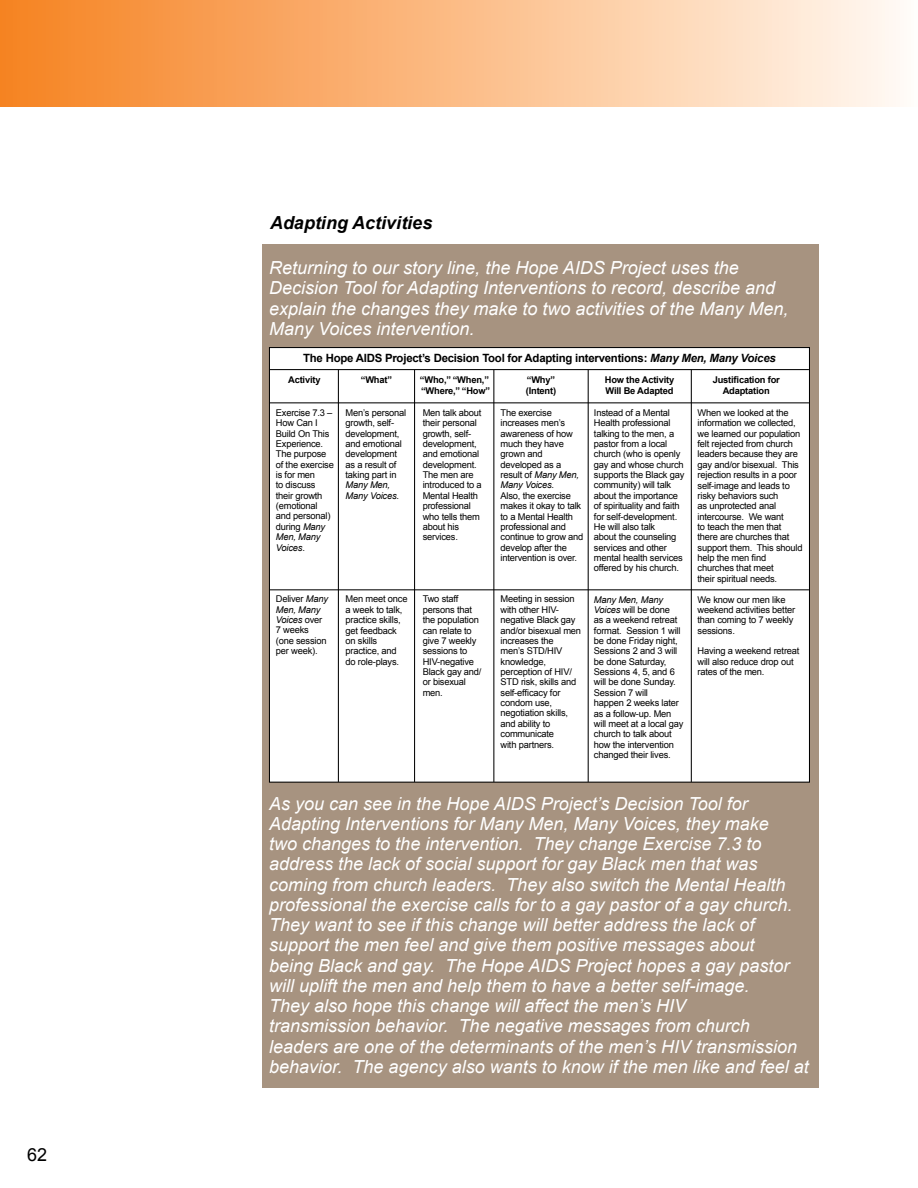
<style>
.page{position:relative;width:918px;height:1188px;background:#fff}
.page>*{position:absolute;margin:0;border:0;box-sizing:border-box;transform-origin:0 0}
.t1{font:italic 18px/20.2px "Arial";color:#fff}
.t2{font:italic 700 18px "Arial";color:#000}
.t3{font:18px "Arial";color:#000}
.t4{font:700 11.4px "Arial";letter-spacing:-.02em;color:#000}
.t5{font:9.3px/10.4px "Arial";letter-spacing:-.02em;color:#000}
.t6{font:700 9.3px/11.2px "Arial";letter-spacing:-.02em;color:#000}
.t7{font:italic 9.3px/10.4px "Arial";letter-spacing:-.02em;color:#000}
.s1{font-style:italic}
.s2{font-style:normal}
</style>
<div class="page">
<div style="left:0;top:0;width:918px;height:106px;background:linear-gradient(to right,#f6811f,#fff9f3)"></div>
<div style="left:262px;top:244px;width:557px;height:844px;background:#a79380"></div>
<div style="left:269px;top:348px;width:540px;height:434px;background:#fff"></div>
<hr style="left:691px;top:370px;width:1px;height:412px;background:#000">
<hr style="left:588px;top:370px;width:1px;height:412px;background:#000">
<hr style="left:493px;top:370px;width:1px;height:412px;background:#000">
<hr style="left:414px;top:370px;width:1px;height:412px;background:#000">
<hr style="left:338px;top:370px;width:1px;height:412px;background:#000">
<hr style="left:270px;top:402px;width:539px;height:1px;background:#000">
<hr style="left:270px;top:369px;width:539px;height:1px;background:#000">
<hr style="left:270px;top:589px;width:539px;height:1px;background:#000">
<h1 class="t3" style="left:27px;top:1143px;width:22px">62</h1>
<h1 class="t2" style="left:270px;top:211px;width:164px">Adapting Activities</h1>
<h1 class="t1" style="left:269px;top:258px;width:521px">Returning to our story line, the Hope AIDS Project uses the Decision Tool for Adapting Interventions to record, describe and explain the changes they make to two activities of the Many Men, Many Voices intervention.</h1>
<p class="t4" style="left:303px;top:350px;width:474px">The Hope AIDS Project’s Decision Tool for Adapting interventions: <span class="s1">Many Men, Many Voices</span></p>
<p class="t6" style="left:420px;top:374px;width:72px">“Who,” “When,” “Where,” “How”</p>
<p class="t6" style="left:288px;top:374px;width:34px">Activity</p>
<p class="t6" style="left:361px;top:374px;width:33px">“What”</p>
<p class="t6" style="left:526px;top:374px;width:32px">“Why” (Intent)</p>
<p class="t6" style="left:605px;top:374px;width:71px">How the Activity<br>Will Be Adapted</p>
<p class="t6" style="left:713px;top:374px;width:69px;text-align:center">Justification for<br>Adaptation</p>
<p class="t5" style="left:276px;top:407px;width:60px">Exercise 7.3 –<br>How Can I<br>Build On This<br>Experience.<br>The purpose of the exercise is for men<br>to discuss their growth (emotional and personal) during <span class="s1">Many<br>Men, Many<br>Voices</span>.</p>
<p class="t5" style="left:346px;top:408px;width:62px">Men’s personal growth, self&shy;development, and emotional development as a result of taking part in</p>
<p class="t7" style="left:346px;top:480px;width:55px">Many Men,<br>Many Voices<span class="s2">.</span></p>
<p class="t5" style="left:423px;top:408px;width:61px">Men talk about their personal growth, self&shy;development, and emotional development.<br>The men are introduced to a<br>Mental Health professional who tells them about his services.</p>
<p class="t5" style="left:276px;top:594px;width:54px">Deliver <span class="s1">Many<br>Men, Many<br>Voices</span> over<br>7 weeks (one session per week).</p>
<p class="t5" style="left:346px;top:594px;width:64px">Men meet once a week to talk, practice skills, get feedback on skills practice, and do role-plays.</p>
<p class="t5" style="left:423px;top:594px;width:60px">Two staff persons that the population can relate to give 7 weekly sessions to<br>HIV-negative<br>Black gay and/ or bisexual men.</p>
<p class="t5" style="left:501px;top:408px;width:84px">The exercise increases men’s awareness of how much they have grown and developed as a result of <span class="s1">Many Men,<br>Many Voices</span>.<br>Also, the exercise makes it okay to talk to a Mental Health professional and continue to grow and develop after the intervention is over.</p>
<p class="t5" style="left:501px;top:594px;width:82px">Meeting in session with other HIV&shy;negative Black gay and/or bisexual men increases the<br>men’s STD/HIV knowledge, perception of HIV/<br>STD risk, skills and self-efficacy for condom use, negotiation skills, and ability to communicate<br>with partners.</p>
<p class="t5" style="left:594px;top:408px;width:92px">Instead of a Mental<br>Health professional talking to the men, a pastor from a local church (who is openly gay and whose church supports the Black gay community) will talk about the importance of spirituality and faith for self-development.<br>He will also talk<br>about the counseling services and other mental health services offered by his church.</p>
<p class="t5" style="left:594px;top:594px;width:91px"><span class="s1">Many Men, Many<br>Voices</span> will be done<br>as a weekend retreat format. Session 1 will be done Friday night,<br>Sessions 2 and 3 will be done Saturday,<br>Sessions 4, 5, and 6 will be done Sunday.<br>Session 7 will<br>happen 2 weeks later as a follow-up. Men will meet at a local gay church to talk about how the intervention changed their lives.</p>
<p class="t5" style="left:698px;top:408px;width:107px">When we looked at the information we collected, we learned our population felt rejected from church leaders because they are gay and/or bisexual. This rejection results in a poor self-image and leads to risky behaviors such<br>as unprotected anal intercourse. We want<br>to teach the men that there are churches that support them. This should help the men find churches that meet<br>their spiritual needs.</p>
<p class="t5" style="left:698px;top:594px;width:99px">We know our men like weekend activities better than coming to 7 weekly sessions.</p>
<p class="t5" style="left:698px;top:646px;width:103px">Having a weekend retreat will also reduce drop out rates of the men.</p>
<p class="t1" style="left:269px;top:793px;width:541px">As you can see in the Hope AIDS Project’s Decision Tool for Adapting Interventions for Many Men, Many Voices, they make<br>two changes to the intervention. They change Exercise 7.3 to address the lack of social support for gay Black men that was coming from church leaders. They also switch the Mental Health professional the exercise calls for to a gay pastor of a gay church.<br>They want to see if this change will better address the lack of support the men feel and give them positive messages about<br>being Black and gay. The Hope AIDS Project hopes a gay pastor will uplift the men and help them to have a better self-image.<br>They also hope this change will affect the men’s HIV<br>transmission behavior. The negative messages from church leaders are one of the determinants of the men’s HIV transmission behavior. The agency also wants to know if the men like and feel at</p>
</div>
